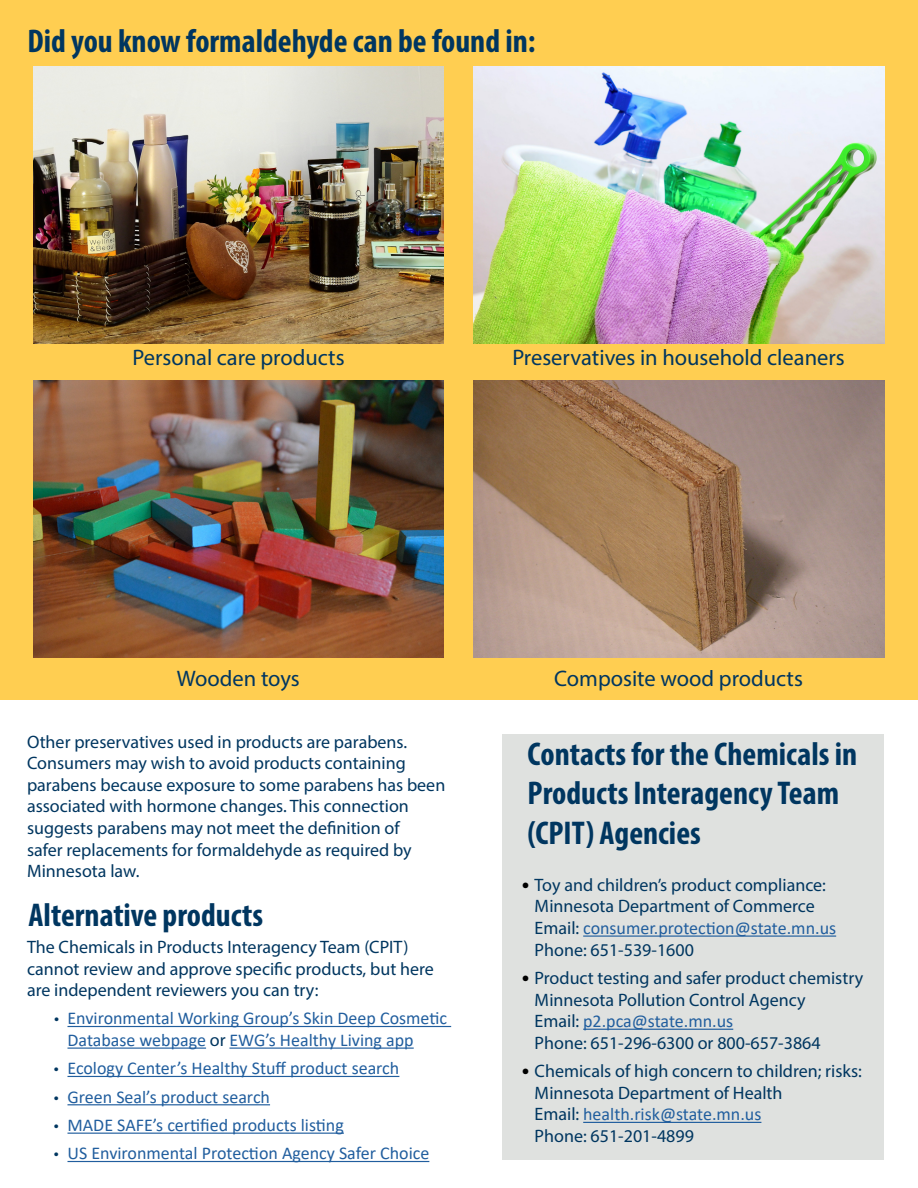
<style>
.page{position:relative;width:918px;height:1188px;background:#fff}
.page>*{position:absolute;margin:0;border:0;box-sizing:border-box;transform-origin:0 0}
.t1{font:700 condensed 33px/39.6px "Myriad Pro";color:#003660}
.t2{font:22.5px "Myriad Pro";color:#003660}
.t3{font:18px/21.6px "Myriad Pro";color:#003660}
.t4{font:18px/21.6px "Calibri";color:#215e9e}
.s1{font-family:"Myriad Pro";color:#003660}
.s2{font-family:"Calibri";color:#000}
.s3{font-family:"Calibri";color:#215e9e}
</style>
<div class="page">
<div style="left:1px;top:0;width:917px;height:700px;background:#ffce51"></div>
<div style="left:502px;top:734px;width:382px;height:426px;background:#dfe1df"></div>
<img style="left:33px;top:67px;width:411px;height:277px">
<img style="left:473px;top:67px;width:411px;height:277px">
<img style="left:33px;top:381px;width:411px;height:277px">
<img style="left:473px;top:381px;width:411px;height:277px">
<hr style="left:68px;top:1026px;width:383px;height:1px;background:#215e9e">
<hr style="left:68px;top:1048px;width:138px;height:1px;background:#215e9e">
<hr style="left:229px;top:1048px;width:185px;height:1px;background:#215e9e">
<hr style="left:68px;top:1076px;width:331px;height:1px;background:#215e9e">
<hr style="left:68px;top:1104px;width:202px;height:1px;background:#215e9e">
<hr style="left:68px;top:1133px;width:276px;height:1px;background:#215e9e">
<hr style="left:68px;top:1161px;width:361px;height:1px;background:#215e9e">
<hr style="left:583px;top:936px;width:253px;height:1px;background:#215e9e">
<hr style="left:583px;top:1029px;width:150px;height:1px;background:#215e9e">
<hr style="left:583px;top:1122px;width:178px;height:1px;background:#215e9e">
<h2 class="t1" style="left:28px;top:20px;width:510px">Did you know formaldehyde can be found in:</h2>
<p class="t2" style="left:132px;top:344px;width:214px">Personal care products</p>
<p class="t2" style="left:512px;top:344px;width:334px">Preservatives in household cleaners</p>
<p class="t2" style="left:177px;top:664px;width:125px">Wooden toys</p>
<p class="t2" style="left:554px;top:664px;width:250px">Composite wood products</p>
<p class="t3" style="left:27px;top:730px;width:420px">Other preservatives used in products are parabens.<br>Consumers may wish to avoid products containing parabens because exposure to some parabens has been associated with hormone changes. This connection suggests parabens may not meet the definition of<br>safer replacements for formaldehyde as required by Minnesota law.</p>
<h2 class="t1" style="left:28px;top:895px;width:236px">Alternative products</h2>
<p class="t3" style="left:27px;top:936px;width:408px">The Chemicals in Products Interagency Team (CPIT) cannot review and approve specific products, but here are independent reviewers you can try:</p>
<p class="t4" style="left:68px;top:1007px;width:381px;text-indent:-14px"><span class="s1">•</span> Environmental Working Group’s Skin Deep Cosmetic<br>Database webpage <span class="s1">or</span> EWG’s Healthy Living app</p>
<p class="t4" style="left:54px;top:1057px;width:347px"><span class="s1">•</span> Ecology Center’s Healthy Stuff product search</p>
<p class="t4" style="left:54px;top:1086px;width:218px"><span class="s1">•</span> Green Seal’s product search</p>
<p class="t4" style="left:54px;top:1114px;width:291px"><span class="s1">•</span> MADE SAFE’s certified products listing</p>
<p class="t4" style="left:54px;top:1142px;width:377px"><span class="s1">•</span> US Environmental Protection Agency Safer Choice</p>
<h2 class="t1" style="left:528px;top:733px;width:331px">Contacts for the Chemicals in<br>Products Interagency Team (CPIT) Agencies</h2>
<p class="t3" style="left:535px;top:874px;width:303px;text-indent:-14px"><span class="s2">•</span> Toy and children’s product compliance:<br>Minnesota Department of Commerce Email: <span class="s3">consumer.protection@state.mn.us </span>Phone: 651-539-1600</p>
<p class="t3" style="left:535px;top:967px;width:330px;text-indent:-14px"><span class="s2">•</span> Product testing and safer product chemistry Minnesota Pollution Control Agency<br>Email: <span class="s3">p2.pca@state.mn.us<br></span>Phone: 651-296-6300 or 800-657-3864</p>
<p class="t3" style="left:535px;top:1060px;width:329px;text-indent:-14px"><span class="s2">•</span> Chemicals of high concern to children; risks:<br>Minnesota Department of Health<br>Email: <span class="s3">health.risk@state.mn.us<br></span>Phone: 651-201-4899</p>
</div>
